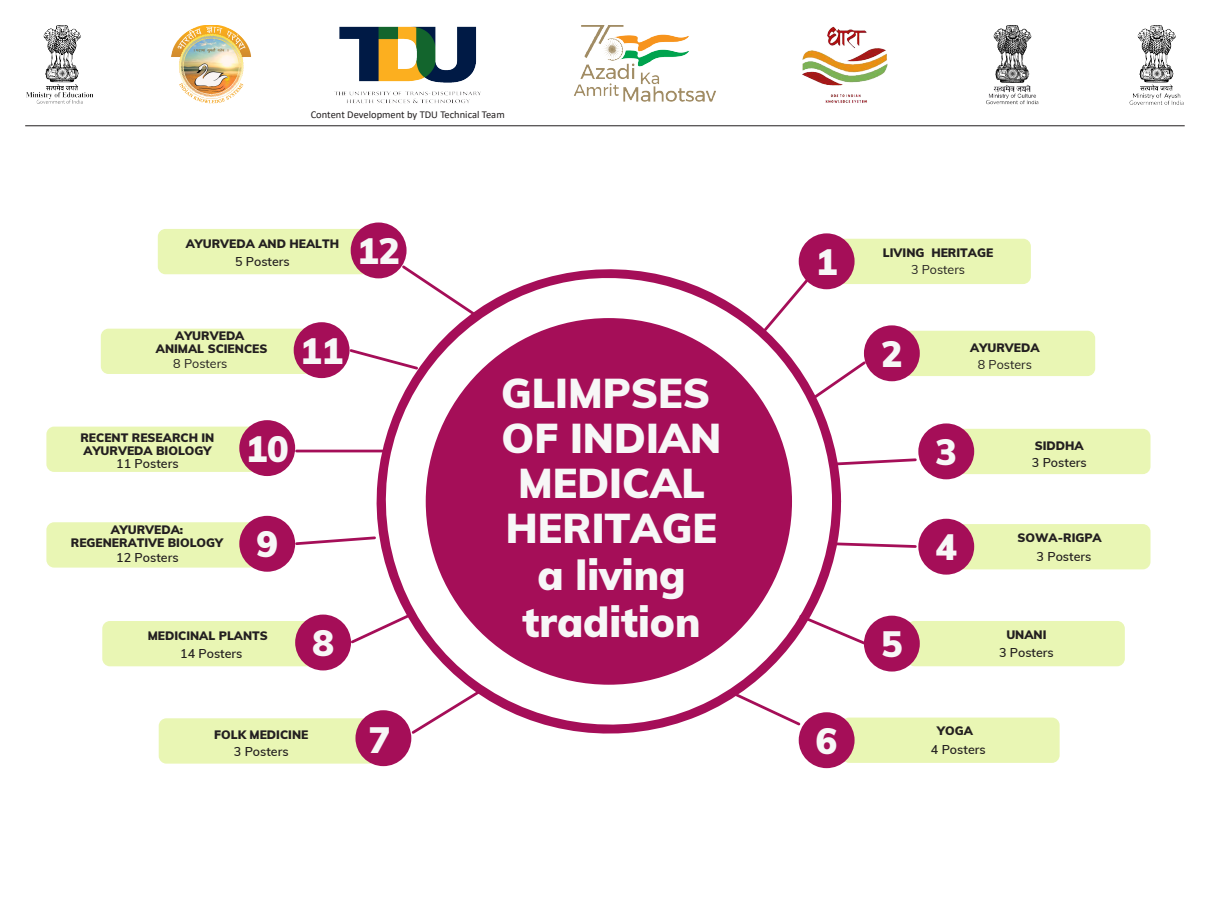
<style>
.page{position:relative;width:1210px;height:908px;background:#fff}
.page>*{position:absolute;margin:0;border:0;box-sizing:border-box;transform-origin:0 0}
.t1{font:900 40.74px/45.8px "Muli";color:#f7f7f7;text-align:center}
.t2{font:900 35.84px "Muli";color:#f7f7f7}
.t3{font:600 12.5px "Muli";color:#231f20}
.t4{font:12.5px "Muli";color:#231f20}
.t5{font:900 11.94px/13.1px "Muli";color:#231f20;text-align:center}
.t6{font:10.5px "Calibri";color:#231f20}
</style>
<div class="page">
<svg style="left:376px;top:269px;width:465px;height:464px;fill:#a50e58"></svg>
<div style="left:812px;top:239px;width:219px;height:45px;background:#e9f6b4;border-radius:8px"></div>
<div style="left:798px;top:233px;width:56px;height:56px;background:#a50e58;border-radius:50%"></div>
<div style="left:877px;top:330px;width:218px;height:46px;background:#e9f6b4;border-radius:8px"></div>
<div style="left:864px;top:325px;width:56px;height:56px;background:#a50e58;border-radius:50%"></div>
<div style="left:932px;top:428px;width:218px;height:46px;background:#e9f6b4;border-radius:8px"></div>
<div style="left:918px;top:423px;width:56px;height:56px;background:#a50e58;border-radius:50%"></div>
<div style="left:932px;top:524px;width:218px;height:45px;background:#e9f6b4;border-radius:8px"></div>
<div style="left:918px;top:518px;width:56px;height:56px;background:#a50e58;border-radius:50%"></div>
<div style="left:46px;top:426px;width:218px;height:46px;background:#e9f6b4;border-radius:8px"></div>
<div style="left:841px;top:717px;width:218px;height:45px;background:#e9f6b4;border-radius:8px"></div>
<div style="left:798px;top:712px;width:56px;height:55px;background:#a50e58;border-radius:50%"></div>
<div style="left:158px;top:229px;width:218px;height:45px;background:#e9f6b4;border-radius:8px"></div>
<svg style="left:757px;top:272px;width:57px;height:66px"></svg>
<svg style="left:409px;top:688px;width:73px;height:48px"></svg>
<div style="left:102px;top:620px;width:218px;height:46px;background:#e9f6b4;border-radius:8px"></div>
<div style="left:295px;top:614px;width:56px;height:56px;background:#a50e58;border-radius:50%"></div>
<div style="left:239px;top:420px;width:56px;height:56px;background:#a50e58;border-radius:50%"></div>
<div style="left:101px;top:328px;width:218px;height:46px;background:#e9f6b4;border-radius:8px"></div>
<div style="left:294px;top:322px;width:55px;height:56px;background:#a50e58;border-radius:50%"></div>
<div style="left:351px;top:222px;width:55px;height:56px;background:#a50e58;border-radius:50%"></div>
<div style="left:159px;top:718px;width:218px;height:45px;background:#e9f6b4;border-radius:8px"></div>
<div style="left:355px;top:710px;width:56px;height:55px;background:#a50e58;border-radius:50%"></div>
<div style="left:46px;top:522px;width:218px;height:45px;background:#e9f6b4;border-radius:8px"></div>
<div style="left:239px;top:515px;width:56px;height:56px;background:#a50e58;border-radius:50%"></div>
<div style="left:906px;top:620px;width:218px;height:46px;background:#e9f6b4;border-radius:8px"></div>
<div style="left:864px;top:615px;width:56px;height:56px;background:#a50e58;border-radius:50%"></div>
<svg style="left:348px;top:612px;width:63px;height:33px"></svg>
<svg style="left:293px;top:534px;width:84px;height:12px"></svg>
<hr style="left:296px;top:449px;width:87px;height:3px;background:#a50e58">
<svg style="left:348px;top:347px;width:72px;height:24px"></svg>
<svg style="left:400px;top:263px;width:79px;height:55px"></svg>
<svg style="left:810px;top:359px;width:58px;height:42px"></svg>
<svg style="left:833px;top:456px;width:84px;height:10px"></svg>
<svg style="left:832px;top:540px;width:85px;height:9px"></svg>
<svg style="left:797px;top:612px;width:70px;height:34px"></svg>
<svg style="left:727px;top:688px;width:75px;height:39px"></svg>
<img style="left:171px;top:25px;width:80px;height:79px">
<img style="left:334px;top:26px;width:147px;height:77px">
<img style="left:1130px;top:25px;width:54px;height:79px">
<img style="left:986px;top:25px;width:53px;height:80px">
<img style="left:574px;top:25px;width:142px;height:77px">
<img style="left:802px;top:26px;width:86px;height:77px">
<img style="left:43px;top:25px;width:38px;height:66px">
<img style="left:27px;top:92px;width:66px;height:12px">
<hr style="left:25px;top:125px;width:1159px;height:1px;background:#231f20">
<p class="t6" style="left:311px;top:107px;width:195px">Content Development by TDU Technical Team</p>
<p class="t5" style="left:186px;top:236px;width:155px">AYURVEDA AND HEALTH</p>
<p class="t3" style="left:235px;top:252px;width:56px">5 Posters</p>
<p class="t2" style="left:357px;top:224px;width:45px">12</p>
<p class="t5" style="left:156px;top:329px;width:113px">AYURVEDA<br>ANIMAL SCIENCES</p>
<p class="t4" style="left:173px;top:354px;width:56px">8 Posters</p>
<p class="t2" style="left:300px;top:324px;width:44px">11</p>
<p class="t5" style="left:80px;top:430px;width:135px;text-align:left">RECENT RESEARCH IN<br>AYURVEDA BIOLOGY</p>
<p class="t3" style="left:116px;top:454px;width:64px">11 Posters</p>
<p class="t2" style="left:246px;top:422px;width:44px">10</p>
<p class="t5" style="left:71px;top:522px;width:154px">AYURVEDA:<br>REGENERATIVE BIOLOGY</p>
<p class="t2" style="left:256px;top:517px;width:23px">9</p>
<p class="t3" style="left:116px;top:548px;width:64px">12 Posters</p>
<p class="t5" style="left:148px;top:628px;width:122px">MEDICINAL PLANTS</p>
<p class="t3" style="left:180px;top:644px;width:64px">14 Posters</p>
<p class="t2" style="left:312px;top:616px;width:23px">8</p>
<p class="t5" style="left:214px;top:727px;width:96px">FOLK MEDICINE</p>
<p class="t3" style="left:234px;top:741px;width:56px">3 Posters</p>
<p class="t2" style="left:369px;top:713px;width:23px">7</p>
<p class="t1" style="left:501px;top:368px;width:222px">GLIMPSES<br>OF INDIAN<br>MEDICAL<br>HERITAGE a living tradition</p>
<p class="t2" style="left:816px;top:235px;width:23px">1</p>
<p class="t2" style="left:816px;top:714px;width:23px">6</p>
<p class="t5" style="left:883px;top:245px;width:112px">LIVING HERITAGE</p>
<p class="t4" style="left:911px;top:260px;width:56px">3 Posters</p>
<p class="t2" style="left:881px;top:327px;width:23px">2</p>
<p class="t2" style="left:881px;top:617px;width:23px">5</p>
<p class="t5" style="left:970px;top:340px;width:71px">AYURVEDA</p>
<p class="t4" style="left:978px;top:355px;width:56px">8 Posters</p>
<p class="t2" style="left:935px;top:425px;width:23px">3</p>
<p class="t2" style="left:935px;top:520px;width:23px">4</p>
<p class="t5" style="left:1034px;top:438px;width:50px">SIDDHA</p>
<p class="t3" style="left:1032px;top:452px;width:56px">3 Posters</p>
<p class="t5" style="left:1017px;top:531px;width:86px">SOWA-RIGPA</p>
<p class="t3" style="left:1036px;top:546px;width:56px">3 Posters</p>
<p class="t5" style="left:1006px;top:627px;width:42px">UNANI</p>
<p class="t3" style="left:999px;top:642px;width:56px">3 Posters</p>
<p class="t5" style="left:937px;top:723px;width:37px">YOGA</p>
<p class="t3" style="left:931px;top:740px;width:56px">4 Posters</p>
</div>
